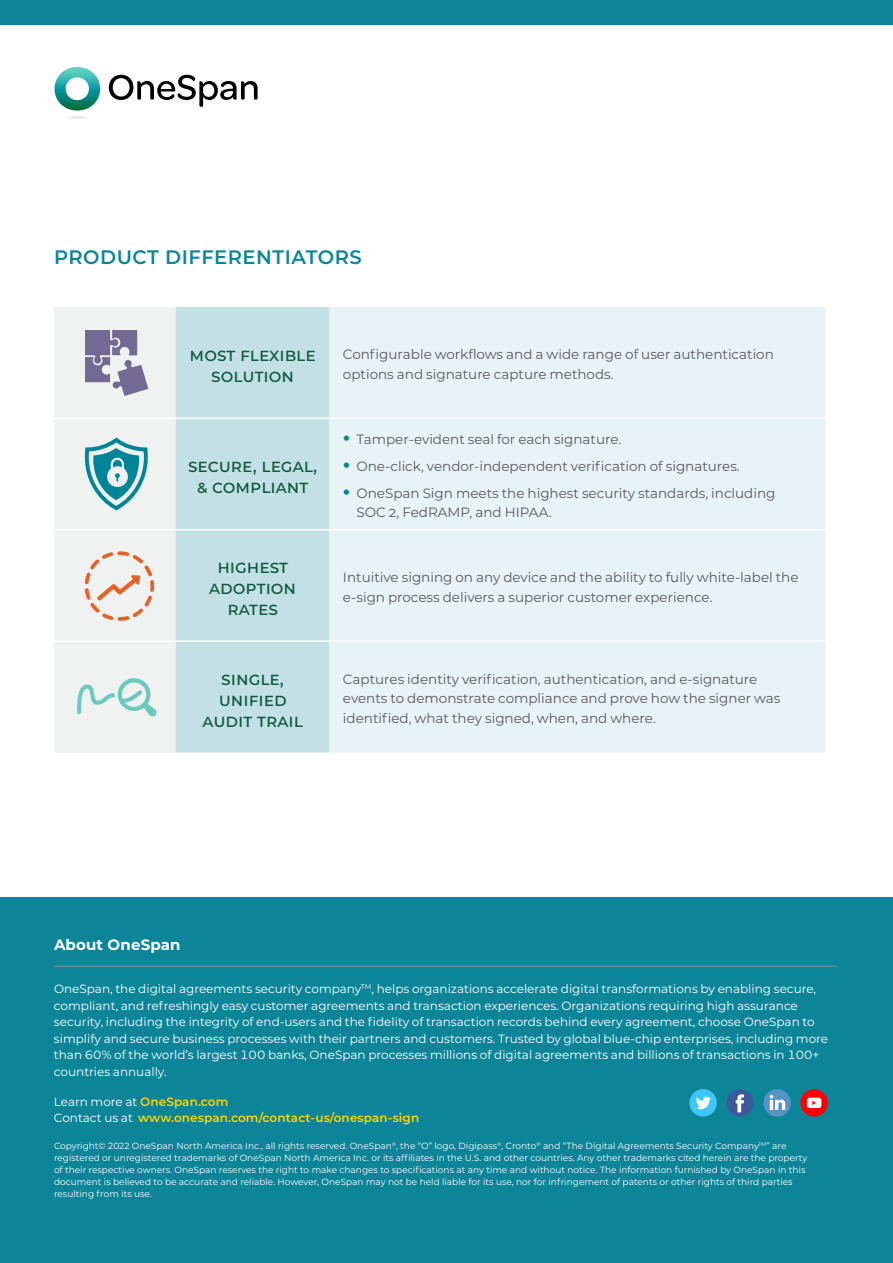
<style>
.page{position:relative;width:893px;height:1263px;background:#fff}
.page>*{position:absolute;margin:0;border:0;box-sizing:border-box;transform-origin:0 0}
.t1{font:600 19.5px "Montserrat";letter-spacing:.025em;color:#0d8598}
.t2{font:500 18px/21px "Montserrat";color:#115841;text-align:center}
.t3{font:700 15px "Montserrat";letter-spacing:.01em;color:#fff}
.t4{font:13.5px/19.5px "Montserrat";color:#58595b}
.t5{font:12px/16.5px "Montserrat";color:#fff}
.t6{font:600 12px/16.5px "Montserrat";letter-spacing:.01em;color:#fed700}
.t7{font:9px/12px "Montserrat";color:#fff}
.s1{font-weight:700;font-size:21px;color:#0d8598}
.s2{font-weight:400;color:#fff}
</style>
<div class="page">
<div style="left:54px;top:307px;width:122px;height:445px;background:#f0f1f1"></div>
<div style="left:176px;top:307px;width:153px;height:445px;background:#c3e0e5"></div>
<div style="left:329px;top:307px;width:496px;height:445px;background:#e7f3f5"></div>
<hr style="left:176px;top:418px;width:153px;height:1px;background:#fff">
<hr style="left:329px;top:418px;width:496px;height:1px;background:#fff">
<hr style="left:176px;top:529px;width:153px;height:1px;background:#fff">
<hr style="left:329px;top:529px;width:496px;height:1px;background:#fff">
<hr style="left:176px;top:640px;width:153px;height:2px;background:#fff">
<hr style="left:329px;top:640px;width:496px;height:2px;background:#fff">
<hr style="left:54px;top:418px;width:122px;height:1px;background:#fff">
<hr style="left:54px;top:529px;width:122px;height:1px;background:#fff">
<hr style="left:54px;top:640px;width:122px;height:2px;background:#fff">
<svg style="left:85px;top:330px;width:63px;height:66px"></svg>
<svg style="left:85px;top:437px;width:63px;height:73px"></svg>
<svg style="left:85px;top:551px;width:69px;height:69px"></svg>
<svg style="left:76px;top:678px;width:81px;height:39px"></svg>
<div style="left:0;top:0;width:893px;height:24px;background:#0d8598"></div>
<svg style="left:109px;top:75px;width:149px;height:32px"></svg>
<svg style="left:55px;top:67px;width:45px;height:52px"></svg>
<div style="left:0;top:897px;width:893px;height:366px;background:#0d8598"></div>
<hr style="left:54px;top:966px;width:782px;height:1px;background:#939598">
<div style="left:726px;top:1089px;width:28px;height:27px;background:#3b5999;border-radius:50%"></div>
<svg style="left:736px;top:1094px;width:8px;height:18px"></svg>
<svg style="left:763px;top:1089px;width:28px;height:27px"></svg>
<div style="left:800px;top:1089px;width:28px;height:27px;background:#f00;border-radius:50%"></div>
<svg style="left:807px;top:1098px;width:14px;height:10px"></svg>
<svg style="left:689px;top:1089px;width:28px;height:27px"></svg>
<h1 class="t1" style="left:54px;top:243px;width:309px">PRODUCT DIFFERENTIATORS</h1>
<h2 class="t2" style="left:190px;top:343px;width:128px">Most Flexible<br>Solution</h2>
<h3 class="t4" style="left:343px;top:344px;width:432px">Configurable workflows and a wide range of user authentication options and signature capture methods.</h3>
<h2 class="t2" style="left:188px;top:455px;width:131px">Secure, Legal, &amp; Com pliant</h2>
<h3 class="t4" style="left:343px;top:429px;width:280px"><span class="s1">•</span> Tamper-evident seal for each signature.</h3>
<h3 class="t4" style="left:343px;top:456px;width:398px"><span class="s1">•</span> One-click, vendor-independent verification of signatures.</h3>
<h3 class="t4" style="left:356px;top:483px;width:420px;text-indent:-14px"><span class="s1">•</span> OneSpan Sign meets the highest security standards, including<br>SOC 2, FedRAMP, and HIPAA.</h3>
<h2 class="t2" style="left:209px;top:555px;width:89px">High est<br>Adoption<br>Rates</h2>
<h3 class="t4" style="left:343px;top:567px;width:457px">Intuitive signing on any device and the ability to fully white-label the e-sign process delivers a superior customer experience.</h3>
<h2 class="t2" style="left:203px;top:667px;width:102px">Single,<br>Unified<br>Audit Trail</h2>
<h3 class="t4" style="left:343px;top:669px;width:439px">Captures identity verification, authentication, and e-signature events to demonstrate compliance and prove how the signer was identified, what they signed, when, and where.</h3>
<h3 class="t3" style="left:54px;top:933px;width:128px">About OneSpan</h3>
<p class="t5" style="left:54px;top:980px;width:776px">OneSpan, the digital agreements security company<sup>TM</sup>, helps organizations accelerate digital transformations by enabling secure, compliant, and refreshingly easy customer agreements and transaction experiences. Organizations requiring high assurance security, including the integrity of end-users and the fidelity of transaction records behind every agreement, choose OneSpan to simplify and secure business processes with their partners and customers. Trusted by global blue-chip enterprises, including more than 60% of the world’s largest 100 banks, OneSpan processes millions of digital agreements and billions of transactions in 100+ countries annually.</p>
<h3 class="t6" style="left:54px;top:1092px;width:367px"><span class="s2">Learn more at</span> OneSpan.com<br><span class="s2">Contact us at</span> www.onespan.com/contact-us/onespan-sign</h3>
<p class="t7" style="left:54px;top:1140px;width:755px">Copyright© 2022 OneSpan North America Inc., all rights reserved. OneSpan<sup>®</sup>, the “O” logo, Digipass<sup>®</sup>, Cronto<sup>®</sup> and “The Digital Agreements Security Company<sup>TM</sup>” are registered or unregistered trademarks of OneSpan North America Inc. or its affiliates in the U.S. and other countries. Any other trademarks cited herein are the property of their respective owners. OneSpan reserves the right to make changes to specifications at any time and without notice. The information furnished by OneSpan in this document is believed to be accurate and reliable. However, OneSpan may not be held liable for its use, nor for infringement of patents or other rights of third parties resulting from its use.</p>
</div>
